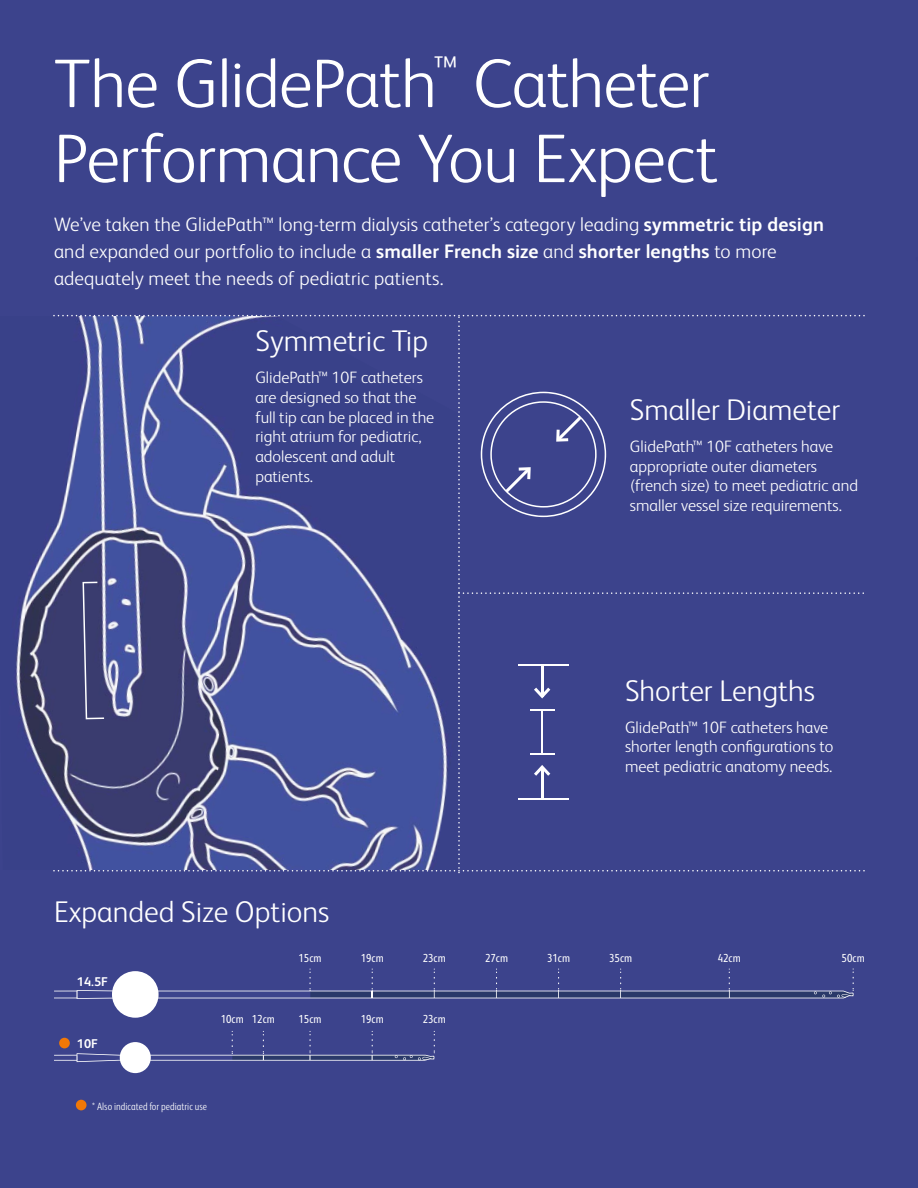
<style>
.page{position:relative;width:918px;height:1188px;background:#3c438c}
.page>*{position:absolute;margin:0;border:0;box-sizing:border-box;transform-origin:0 0}
.t1{font:300 69px/75px "FS Albert Pro";letter-spacing:-.015em;color:#fff}
.t2{font:300 30px "FS Albert Pro";color:#fff}
.t3{font:300 19.5px/27px "FS Albert Pro";letter-spacing:.01em;color:#fff}
.t4{font:300 16.5px/19.8px "FS Albert Pro";color:#fff}
.t5{font:700 12.75px "FS Albert Pro";color:#fff}
.t6{font:11.7px "FS Albert Pro Narrow";color:#fff}
.t7{font:300 10.5px "FS Albert Pro Narrow";color:#fff}
.s1{font-weight:700}
</style>
<div class="page">
<img style="left:16px;top:528px;width:37px;height:265px">
<div style="left:76px;top:1100px;width:11px;height:10px;background:#f17807;border-radius:50%"></div>
<svg style="left:54px;top:968px;width:800px;height:94px"></svg>
<div style="left:120px;top:1042px;width:31px;height:31px;background:#fff;border-radius:50%"></div>
<div style="left:112px;top:971px;width:47px;height:47px;background:#fff;border-radius:50%"></div>
<svg style="left:53px;top:315px;width:812px;height:558px"></svg>
<h1 class="t1" style="left:54px;top:54px;width:666px">The GlidePath<sup>™</sup> Catheter<br>Performance You Expect</h1>
<p class="t3" style="left:54px;top:213px;width:771px">We’ve taken the GlidePath™ long-term dialysis catheter’s category leading <span class="s1">symmetric tip design </span>and expanded our portfolio to include a <span class="s1">smaller French size</span> and <span class="s1">shorter lengths</span> to more adequately meet the needs of pediatric patients.</p>
<h2 class="t2" style="left:255px;top:330px;width:174px">Symmetric Tip</h2>
<p class="t4" style="left:255px;top:369px;width:180px">GlidePath™ 10F catheters are designed so that the full tip can be placed in the right atrium for pediatric, adolescent and adult patients.</p>
<h2 class="t2" style="left:54px;top:901px;width:277px">Expanded Size Options</h2>
<h2 class="t2" style="left:630px;top:399px;width:212px">Smaller Diameter</h2>
<p class="t4" style="left:630px;top:438px;width:230px">GlidePath™ 10F catheters have appropriate outer diameters (french size) to meet pediatric and smaller vessel size requirements.</p>
<h2 class="t2" style="left:625px;top:680px;width:191px">Shorter Lengths</h2>
<p class="t4" style="left:625px;top:719px;width:210px">GlidePath™ 10F catheters have shorter length configurations to meet pediatric anatomy needs.</p>
<p class="t5" style="left:77px;top:975px;width:32px">14.5F</p>
<p class="t5" style="left:77px;top:1037px;width:22px">10F</p>
<p class="t6" style="left:221px;top:1012px;width:56px">10cm 12cm</p>
<p class="t7" style="left:92px;top:1103px;width:116px">* Also indicated for pediatric use</p>
<p class="t6" style="left:299px;top:951px;width:25px">15cm</p>
<p class="t6" style="left:361px;top:951px;width:25px">19cm</p>
<p class="t6" style="left:423px;top:951px;width:25px">23cm</p>
<p class="t6" style="left:485px;top:951px;width:25px">27cm</p>
<p class="t6" style="left:547px;top:951px;width:25px">31cm</p>
<p class="t6" style="left:609px;top:951px;width:25px">35cm</p>
<p class="t6" style="left:718px;top:951px;width:25px">42cm</p>
<p class="t6" style="left:842px;top:951px;width:25px">50cm</p>
<p class="t6" style="left:299px;top:1012px;width:25px">15cm</p>
<p class="t6" style="left:361px;top:1012px;width:25px">19cm</p>
<p class="t6" style="left:423px;top:1012px;width:25px">23cm</p>
</div>
